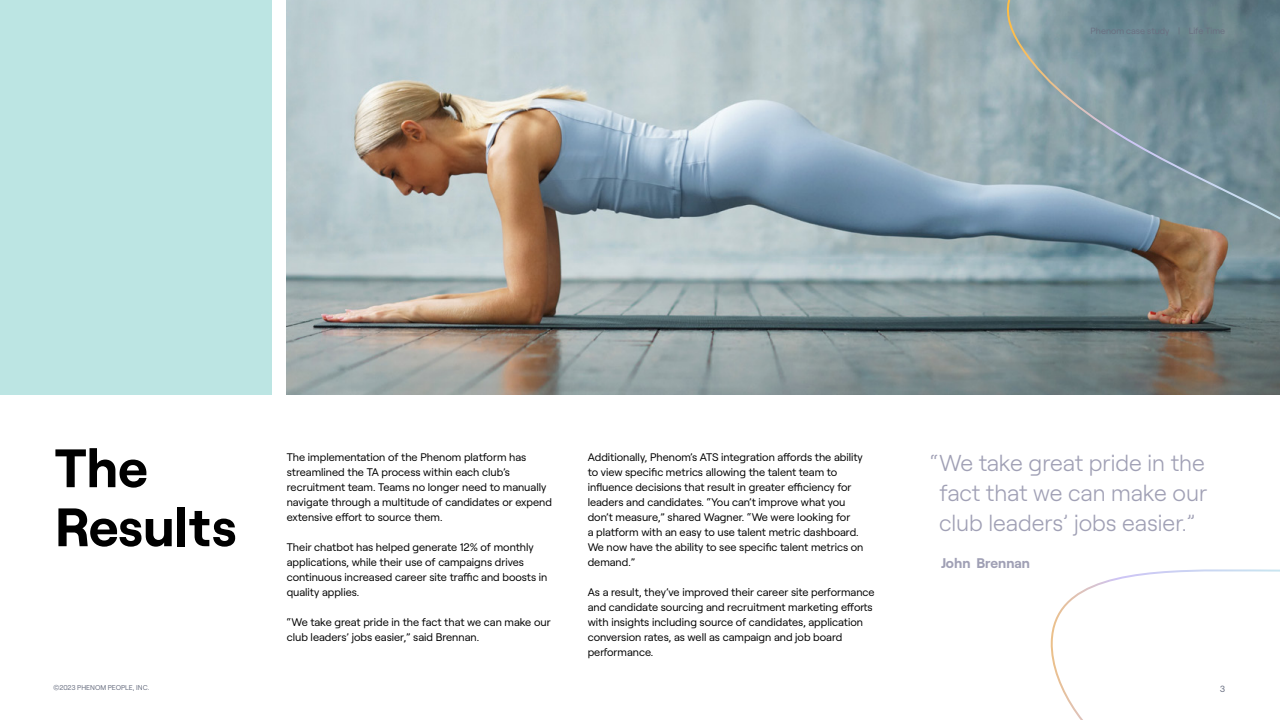
<style>
.page{position:relative;width:1280px;height:720px;background:#fff}
.page>*{position:absolute;margin:0;border:0;box-sizing:border-box;transform-origin:0 0}
.t1{font:700 54px/59px "Roobert";color:#000}
.t2{font:300 23px/30px "Roobert";color:#a0a0b5;text-align:center}
.t3{font:700 14px "Roobert";color:#a0a0b5}
.t4{font:11px/15px "Roobert";color:#000}
.t5{font:9px "Roobert";color:#696f81}
.t6{font:7px "Roobert";color:#696f81}
</style>
<div class="page">
<div style="left:0;top:0;width:271px;height:395px;background:#bce5e3"></div>
<img style="left:287px;top:0;width:676px;height:395px">
<svg style="left:963px;top:0;width:317px;height:720px"></svg>
<h1 class="t1" style="left:55px;top:434px;width:183px">The<br>Results</h1>
<h2 class="t2" style="left:930px;top:447px;width:279px">“We take great pride in the fact that we can make our club leaders’ jobs easier.”</h2>
<p class="t3" style="left:941px;top:553px;width:90px">John Brennan</p>
<p class="t4" style="left:287px;top:448px;width:267px">The implementation of the Phenom platform has streamlined the TA process within each club’s recruitment team. Teams no longer need to manually navigate through a multitude of candidates or expend extensive effort to source them.</p>
<p class="t4" style="left:287px;top:538px;width:262px">Their chatbot has helped generate 12% of monthly applications, while their use of campaigns drives continuous increased career site traffic and boosts in quality applies.</p>
<p class="t4" style="left:287px;top:613px;width:265px">“We take great pride in the fact that we can make our club leaders’ jobs easier,” said Brennan.</p>
<p class="t4" style="left:588px;top:448px;width:277px">Additionally, Phenom’s ATS integration affords the ability to view specific metrics allowing the talent team to influence decisions that result in greater efficiency for leaders and candidates. “You can’t improve what you don’t measure,” shared Wagner. “We were looking for<br>a platform with an easy to use talent metric dashboard.<br>We now have the ability to see specific talent metrics on demand.”</p>
<p class="t4" style="left:588px;top:584px;width:288px">As a result, they’ve improved their career site performance and candidate sourcing and recruitment marketing efforts with insights including source of candidates, application conversion rates, as well as campaign and job board performance.</p>
<p class="t6" style="left:53px;top:683px;width:98px">©2023 PHENOM PEOPLE, INC.</p>
<p class="t5" style="left:1220px;top:682px;width:7px">3</p>
</div>
